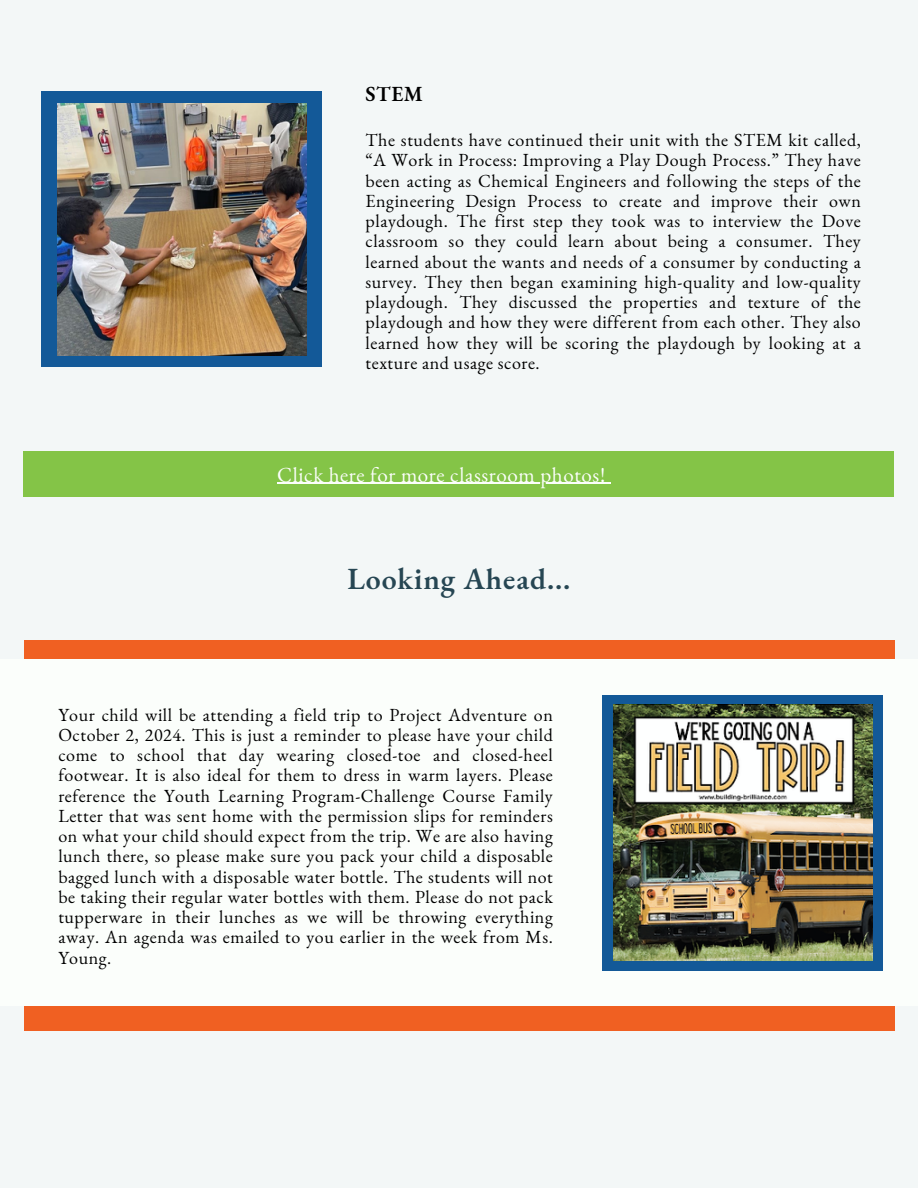
<style>
.page{position:relative;width:918px;height:1188px;background:#f3f7f7}
.page>*{position:absolute;margin:0;border:0;box-sizing:border-box;transform-origin:0 0}
.t1{font:600 30px "EB Garamond";letter-spacing:.03em;color:#264653}
.t2{font:21px "EB Garamond";letter-spacing:.03em;color:#fbfefb}
.t3{font:600 21px "EB Garamond";color:#000}
.t4{font:18px/20.2px "EB Garamond";letter-spacing:.03em;color:#000;text-align:justify}
</style>
<div class="page">
<div style="left:24px;top:451px;width:870px;height:46px;background:#84c447"></div>
<div style="left:41px;top:91px;width:281px;height:276px;background:#135998"></div>
<img style="left:57px;top:103px;width:249px;height:252px">
<div style="left:24px;top:640px;width:870px;height:390px;background:#f06022"></div>
<div style="left:0;top:660px;width:918px;height:346px;background:#fbfefb"></div>
<div style="left:602px;top:695px;width:281px;height:276px;background:#135998"></div>
<img style="left:614px;top:704px;width:258px;height:257px">
<hr style="left:277px;top:483px;width:329px;height:1px;background:#fbfefb">
<p class="t3" style="left:365px;top:80px;width:59px">STEM</p>
<p class="t4" style="left:366px;top:130px;width:497px">The students have continued their unit with the STEM kit called, “A Work in Process: Improving a Play Dough Process.” They have been acting as Chemical Engineers and following the steps of the Engineering Design Process to create and improve their own playdough. The first step they took was to interview the Dove classroom so they could learn about being a consumer. They learned about the wants and needs of a consumer by conducting a survey. They then began examining high-quality and low-quality playdough. They discussed the properties and texture of the playdough and how they were different from each other. They also learned how they will be scoring the playdough by looking at a texture and usage score.</p>
<h2 class="t2" style="left:277px;top:460px;width:330px">Click here for more classroom photos!</h2>
<h3 class="t1" style="left:347px;top:559px;width:225px">Looking Ahead...</h3>
<h1 class="t4" style="left:58px;top:704px;width:496px">Your child will be attending a field trip to Project Adventure on October 2, 2024. This is just a reminder to please have your child come to school that day wearing closed-toe and closed-heel footwear. It is also ideal for them to dress in warm layers. Please reference the Youth Learning Program-Challenge Course Family Letter that was sent home with the permission slips for reminders on what your child should expect from the trip. We are also having lunch there, so please make sure you pack your child a disposable bagged lunch with a disposable water bottle. The students will not be taking their regular water bottles with them. Please do not pack tupperware in their lunches as we will be throwing everything away. An agenda was emailed to you earlier in the week from Ms.<br>Young.</h1>
</div>
